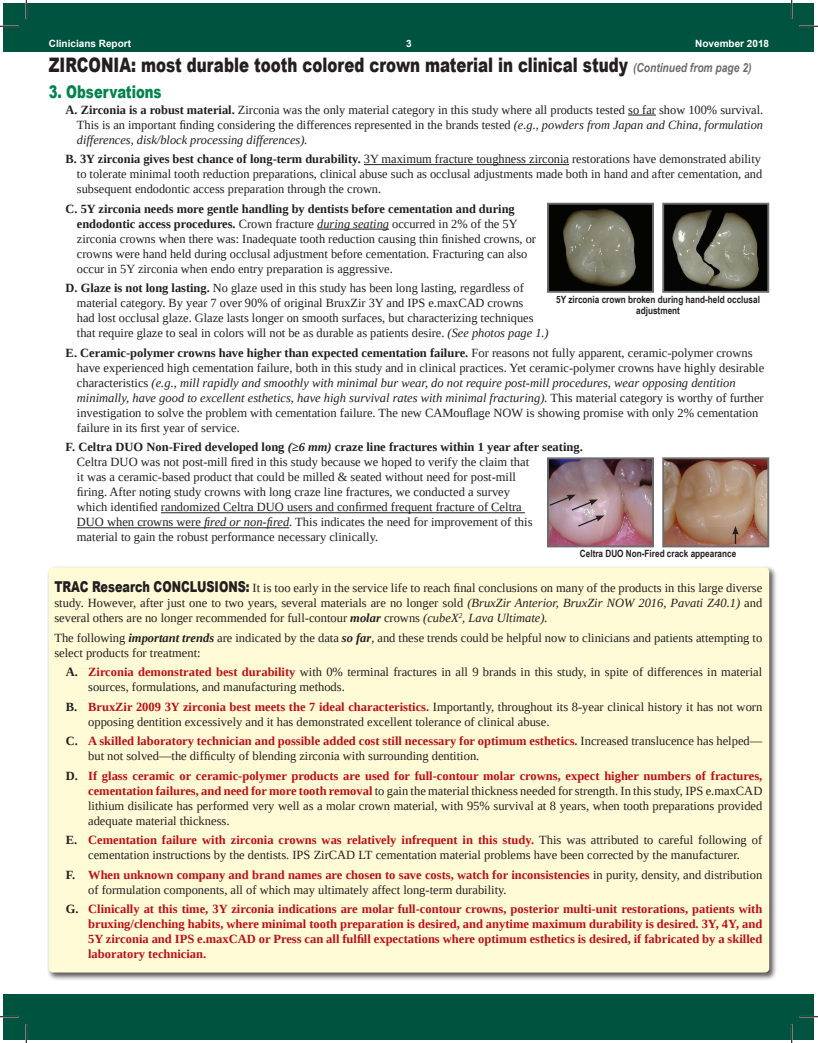
<style>
.page{position:relative;width:818px;height:1043px;background:#fff}
.page>*{position:absolute;margin:0;border:0;box-sizing:border-box;transform-origin:0 0}
.t1{font:900 20px "Arial";color:#231f20;scale:.75 1}
.t2{font:900 17.5px "Arial";color:#00834e;scale:.75 1}
.t3{font:12.5px/15px "Tinos";color:#231f20}
.t4{font:700 12.5px/15px "Tinos";color:#bb1018;text-align:justify}
.t5{font:700 10px/11.2px "Arial Narrow";color:#231f20;text-align:center}
.t6{font:700 10px "Arial";color:#fff}
.s1{font-family:"Arial Narrow";font-weight:700;font-style:italic;font-size:12.5px;color:#6c6d70}
.s2{font-weight:700}
.s3{font-style:italic}
.s4{font-weight:700;font-style:italic}
.s5{font-family:"Arial";font-weight:900;font-size:15px}
.s6{font-weight:700;color:#bb1018}
.s7{color:#231f20}
</style>
<div class="page">
<div style="left:4px;top:4px;width:810px;height:48px;background:#00543f"></div>
<div style="left:4px;top:994px;width:810px;height:45px;background:#00543f"></div>
<div style="left:47px;top:565px;width:730px;height:415px;background:#231f20;opacity:.75"></div>
<div style="left:49px;top:567px;width:720px;height:405px;background:#fffbd6;border-radius:5px"></div>
<svg style="left:628px;top:115px;width:28px;height:1px"></svg>
<hr style="left:364px;top:164px;width:205px;height:1px;background:#231f20">
<hr style="left:317px;top:229px;width:72px;height:1px;background:#231f20">
<hr style="left:161px;top:512px;width:364px;height:1px;background:#231f20">
<hr style="left:77px;top:527px;width:212px;height:1px;background:#231f20">
<img style="left:550px;top:206px;width:101px;height:84px">
<div style="left:547px;top:203px;width:107px;height:90px;border:2px solid #6c6d70"></div>
<img style="left:665px;top:206px;width:101px;height:84px">
<div style="left:662px;top:203px;width:107px;height:90px;border:2px solid #6c6d70"></div>
<img style="left:550px;top:460px;width:101px;height:84px">
<div style="left:547px;top:457px;width:107px;height:90px;border:2px solid #6c6d70"></div>
<img style="left:665px;top:460px;width:101px;height:84px">
<div style="left:662px;top:457px;width:107px;height:90px;border:2px solid #6c6d70"></div>
<svg style="left:732px;top:526px;width:6px;height:18px"></svg>
<svg style="left:548px;top:494px;width:56px;height:33px;background:#ae949d"></svg>
<svg style="left:0;top:25px;width:19px;height:2px"></svg>
<svg style="left:799px;top:25px;width:19px;height:2px"></svg>
<svg style="left:0;top:1015px;width:19px;height:2px"></svg>
<svg style="left:799px;top:1015px;width:19px;height:2px"></svg>
<svg style="left:25px;top:0;width:2px;height:19px"></svg>
<svg style="left:25px;top:1024px;width:2px;height:18px"></svg>
<svg style="left:790px;top:0;width:2px;height:19px"></svg>
<svg style="left:790px;top:1024px;width:2px;height:18px"></svg>
<p class="t6" style="left:49px;top:36px;width:84px">Clinicians Report</p>
<p class="t6" style="left:406px;top:36px;width:7px">3</p>
<p class="t6" style="left:695px;top:36px;width:75px">November 2018</p>
<h1 class="t1" style="left:49px;top:50px;width:938px">ZIRCONIA: most durable tooth colored crown material in clinical study <span class="s1">(Continued from page 2)</span></h1>
<h2 class="t2" style="left:49px;top:79px;width:152px">3. Observations</h2>
<p class="t3" style="left:77px;top:102px;width:688px;text-align:justify;text-indent:-11px"><span class="s2">A. Zirconia is a robust material.</span> Zirconia was the only material category in this study where all products tested so far show 100% survival.<br>This is an important finding considering the differences represented in the brands tested <span class="s3">(e.g., powders from Japan and China, formulation differences, disk/block processing differences).</span></p>
<p class="t3" style="left:77px;top:151px;width:686px;text-align:justify;text-indent:-11px"><span class="s2">B. 3Y zirconia gives best chance of long-term durability.</span> 3Y maximum fracture toughness zirconia restorations have demonstrated ability to tolerate minimal tooth reduction preparations, clinical abuse such as occlusal adjustments made both in hand and after cementation, and subsequent endodontic access preparation through the crown.</p>
<p class="t3" style="left:77px;top:201px;width:460px;text-indent:-11px"><span class="s2">C. 5Y zirconia needs more gentle handling by dentists before cementation and during endodontic access procedures.</span> Crown fracture <span class="s3">during seating</span> occurred in 2% of the 5Y zirconia crowns when there was: Inadequate tooth reduction causing thin finished crowns, or crowns were hand held during occlusal adjustment before cementation. Fracturing can also occur in 5Y zirconia when endo entry preparation is aggressive.</p>
<p class="t3" style="left:77px;top:280px;width:473px;text-indent:-11px"><span class="s2">D. Glaze is not long lasting.</span> No glaze used in this study has been long lasting, regardless of material category. By year 7 over 90% of original BruxZir 3Y and IPS e.maxCAD crowns<br>had lost occlusal glaze. Glaze lasts longer on smooth surfaces, but characterizing techniques that require glaze to seal in colors will not be as durable as patients desire. <span class="s3">(See photos page 1.)</span></p>
<p class="t3" style="left:77px;top:345px;width:688px;text-indent:-11px"><span class="s2">E. Ceramic-polymer crowns have higher than expected cementation failure.</span> For reasons not fully apparent, ceramic-polymer crowns have experienced high cementation failure, both in this study and in clinical practices. Yet ceramic-polymer crowns have highly desirable characteristics <span class="s3">(e.g., mill rapidly and smoothly with minimal bur wear, do not require post-mill procedures, wear opposing dentition minimally, have good to excellent esthetics, have high survival rates with minimal fracturing).</span> This material category is worthy of further investigation to solve the problem with cementation failure. The new CAMouflage NOW is showing promise with only 2% cementation failure in its first year of service.</p>
<p class="t3" style="left:77px;top:439px;width:507px;text-indent:-11px"><span class="s2">F. Celtra DUO Non-Fired developed long</span> <span class="s4">(≥6 mm)</span> <span class="s2">craze line fractures within 1 year after seating.<br></span>Celtra DUO was not post-mill fired in this study because we hoped to verify the claim that<br>it was a ceramic-based product that could be milled &amp; seated without need for post-mill<br>firing. After noting study crowns with long craze line fractures, we conducted a survey<br>which identified randomized Celtra DUO users and confirmed frequent fracture of Celtra<br>DUO when crowns were <span class="s3">fired or non-fired</span>. This indicates the need for improvement of this<br>material to gain the robust performance necessary clinically.</p>
<p class="t5" style="left:556px;top:293px;width:205px">5Y zirconia crown broken during hand-held occlusal adjustment</p>
<p class="t5" style="left:580px;top:548px;width:158px">Celtra DUO Non-Fired crack appearance</p>
<p class="t3" style="left:54px;top:580px;width:709px;text-align:justify"><span class="s5">TRAC Research CONCLUSIONS:</span> It is too early in the service life to reach final conclusions on many of the products in this large diverse study. However, after just one to two years, several materials are no longer sold <span class="s3">(BruxZir Anterior, BruxZir NOW 2016, Pavati Z40.1)</span> and several others are no longer recommended for full-contour <span class="s4">molar</span> crowns <span class="s3">(cubeX</span><sup>2</sup><span class="s3">, Lava Ultimate).</span></p>
<p class="t3" style="left:54px;top:630px;width:709px">The following <span class="s4">important trends</span> are indicated by the data <span class="s4">so far</span>, and these trends could be helpful now to clinicians and patients attempting to select products for treatment:</p>
<p class="t3" style="left:88px;top:664px;width:675px;text-indent:-22px"><span class="s2">A.</span> <span class="s6">Zirconia demonstrated best durability</span> with 0% terminal fractures in all 9 brands in this study, in spite of differences in material sources, formulations, and manufacturing methods.</p>
<p class="t3" style="left:88px;top:699px;width:675px;text-indent:-22px"><span class="s2">B.</span> <span class="s6">BruxZir 2009 3Y zirconia best meets the 7 ideal characteristics.</span> Importantly, throughout its 8-year clinical history it has not worn opposing dentition excessively and it has demonstrated excellent tolerance of clinical abuse.</p>
<p class="t3" style="left:88px;top:733px;width:675px;text-indent:-22px"><span class="s2">C.</span> <span class="s6">A skilled laboratory technician and possible added cost still necessary for optimum esthetics.</span> Increased translucence has helped— but not solved—the difficulty of blending zirconia with surrounding dentition.</p>
<p class="t3" style="left:88px;top:768px;width:675px;text-align:justify;text-indent:-22px"><span class="s2">D.</span> <span class="s6">If glass ceramic or ceramic-polymer products are used for full-contour molar crowns, expect higher numbers of fractures, cementation failures, and need for more tooth removal</span> to gain the material thickness needed for strength. In this study, IPS e.maxCAD lithium disilicate has performed very well as a molar crown material, with 95% survival at 8 years, when tooth preparations provided adequate material thickness.</p>
<p class="t3" style="left:66px;top:832px;width:698px;text-align:center"><span class="s2">E.</span> <span class="s6">Cementation failure with zirconia crowns was relatively infrequent in this study.</span> This was attributed to careful following of cementation instructions by the dentists. IPS ZirCAD LT cementation material problems have been corrected by the manufacturer.</p>
<p class="t3" style="left:88px;top:867px;width:675px;text-indent:-22px"><span class="s2">F.</span> <span class="s6">When unknown company and brand names are chosen to save costs, watch for inconsistencies</span> in purity, density, and distribution of formulation components, all of which may ultimately affect long-term durability.</p>
<p class="t4" style="left:88px;top:901px;width:675px;text-indent:-22px"><span class="s7">G.</span> Clinically at this time, 3Y zirconia indications are molar full-contour crowns, posterior multi-unit restorations, patients with bruxing/clenching habits, where minimal tooth preparation is desired, and anytime maximum durability is desired. 3Y, 4Y, and 5Y zirconia and IPS e.maxCAD or Press can all fulfill expectations where optimum esthetics is desired, if fabricated by a skilled laboratory technician.</p>
</div>
